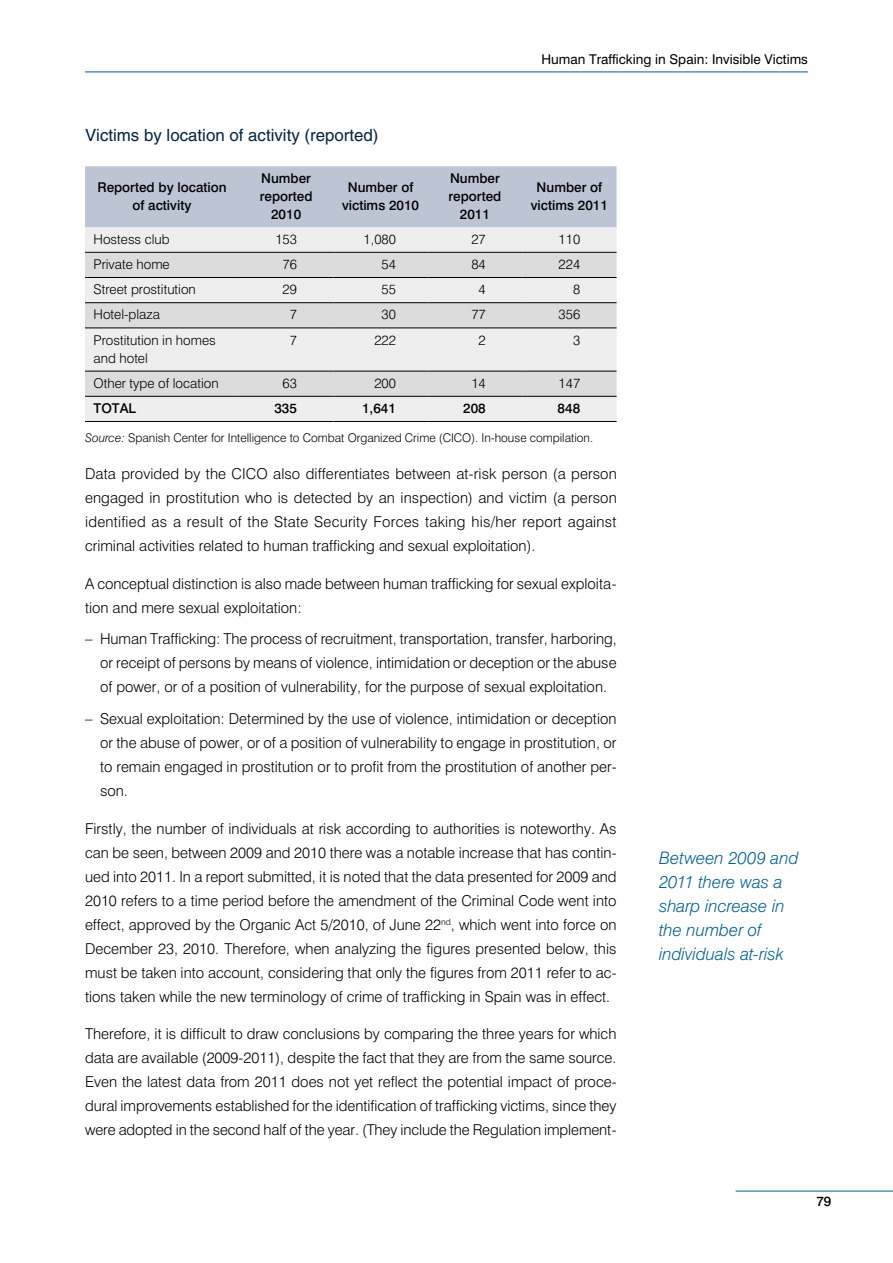
<style>
.page{position:relative;width:893px;height:1263px;background:#fff}
.page>*{position:absolute;margin:0;border:0;box-sizing:border-box;transform-origin:0 0}
.t1{font:italic 300 17.25px/24px "Swiss 721 BT";color:#006090}
.Tabla_titulo{font:16.8px "Helvetica";color:#002441}
.Texto{font:300 15px/24px "Swiss 721 BT";color:#000;text-align:justify}
.Tabla_cabecera{font:500 13.5px/18px "Swiss 721 BT";color:#000;text-align:center}
.Tabla_texto_izda{font:300 13.5px/18px "Swiss 721 BT";color:#000}
.Tabla_texto{font:300 13.5px "Swiss 721 BT";color:#000}
.t2{font:13.5px "Swiss 721 BT";color:#000}
.Tabla_texto-2{font:500 13.5px "Swiss 721 BT";color:#000}
.Tabla_texto_izda-2{font:500 13.5px "Swiss 721 BT";color:#000}
.Tabla_fuente{font:300 12px "Swiss 721 BT";color:#000}
.s1{font-style:italic}
</style>
<div class="page">
<hr style="left:85px;top:72px;width:723px;height:1px;background:#006090">
<hr style="left:736px;top:1191px;width:157px;height:1px;background:#006090">
<div style="left:85px;top:166px;width:532px;height:61px;background:#bdc5d5"></div>
<div style="left:85px;top:227px;width:532px;height:194px;background:#eee"></div>
<svg style="left:85px;top:253px;width:532px;height:143px;background:#e2e2e2"></svg>
<hr style="left:85px;top:252px;width:154px;height:1px;background:#000">
<hr style="left:239px;top:252px;width:94px;height:1px;background:#000">
<hr style="left:333px;top:252px;width:95px;height:1px;background:#000">
<hr style="left:428px;top:252px;width:94px;height:1px;background:#000">
<hr style="left:522px;top:252px;width:95px;height:1px;background:#000">
<hr style="left:85px;top:277px;width:154px;height:1px;background:#000">
<hr style="left:239px;top:277px;width:94px;height:1px;background:#000">
<hr style="left:333px;top:277px;width:95px;height:1px;background:#000">
<hr style="left:428px;top:277px;width:94px;height:1px;background:#000">
<hr style="left:522px;top:277px;width:95px;height:1px;background:#000">
<hr style="left:85px;top:302px;width:154px;height:1px;background:#000">
<hr style="left:239px;top:302px;width:94px;height:1px;background:#000">
<hr style="left:333px;top:302px;width:95px;height:1px;background:#000">
<hr style="left:428px;top:302px;width:94px;height:1px;background:#000">
<hr style="left:522px;top:302px;width:95px;height:1px;background:#000">
<hr style="left:85px;top:328px;width:154px;height:1px;background:#000">
<hr style="left:239px;top:328px;width:94px;height:1px;background:#000">
<hr style="left:333px;top:328px;width:95px;height:1px;background:#000">
<hr style="left:428px;top:328px;width:94px;height:1px;background:#000">
<hr style="left:522px;top:328px;width:95px;height:1px;background:#000">
<hr style="left:85px;top:371px;width:154px;height:1px;background:#000">
<hr style="left:239px;top:371px;width:94px;height:1px;background:#000">
<hr style="left:333px;top:371px;width:95px;height:1px;background:#000">
<hr style="left:428px;top:371px;width:94px;height:1px;background:#000">
<hr style="left:522px;top:371px;width:95px;height:1px;background:#000">
<hr style="left:85px;top:396px;width:154px;height:1px;background:#000">
<hr style="left:239px;top:396px;width:94px;height:1px;background:#000">
<hr style="left:333px;top:396px;width:95px;height:1px;background:#000">
<hr style="left:428px;top:396px;width:94px;height:1px;background:#000">
<hr style="left:522px;top:396px;width:95px;height:1px;background:#000">
<hr style="left:85px;top:421px;width:154px;height:1px;background:#000">
<hr style="left:239px;top:421px;width:94px;height:1px;background:#000">
<hr style="left:333px;top:421px;width:95px;height:1px;background:#000">
<hr style="left:428px;top:421px;width:94px;height:1px;background:#000">
<hr style="left:522px;top:421px;width:95px;height:1px;background:#000">
<p class="t2" style="left:541px;top:51px;width:268px">Human Trafficking in Spain: Invisible Victims</p>
<p class="Tabla_titulo" style="left:85px;top:125px;width:295px">Victims by location of activity (reported)</p>
<p class="Tabla_cabecera" style="left:97px;top:178px;width:131px">Reported by location of activity</p>
<p class="Tabla_cabecera" style="left:260px;top:169px;width:54px">Number reported<br>2010</p>
<p class="Tabla_cabecera" style="left:342px;top:178px;width:79px">Number of victims 2010</p>
<p class="Tabla_cabecera" style="left:448px;top:169px;width:54px">Number reported<br>2011</p>
<p class="Tabla_cabecera" style="left:531px;top:178px;width:79px">Number of victims 2011</p>
<p class="Tabla_texto_izda" style="left:94px;top:230px;width:78px">Hostess club</p>
<p class="Tabla_texto" style="left:275px;top:231px;width:23px">153</p>
<p class="Tabla_texto" style="left:364px;top:231px;width:34px">1,080</p>
<p class="Tabla_texto" style="left:471px;top:231px;width:16px">27</p>
<p class="Tabla_texto" style="left:559px;top:231px;width:23px">110</p>
<p class="Tabla_texto_izda" style="left:94px;top:255px;width:78px">Private home</p>
<p class="Tabla_texto" style="left:283px;top:256px;width:16px">76</p>
<p class="Tabla_texto" style="left:381px;top:256px;width:16px">54</p>
<p class="Tabla_texto" style="left:471px;top:256px;width:16px">84</p>
<p class="Tabla_texto" style="left:559px;top:256px;width:23px">224</p>
<p class="Tabla_texto_izda" style="left:94px;top:280px;width:104px">Street prostitution</p>
<p class="Tabla_texto" style="left:283px;top:281px;width:16px">29</p>
<p class="Tabla_texto" style="left:381px;top:281px;width:16px">55</p>
<p class="Tabla_texto" style="left:479px;top:281px;width:9px">4</p>
<p class="Tabla_texto" style="left:573px;top:281px;width:9px">8</p>
<p class="Tabla_texto_izda" style="left:94px;top:305px;width:68px">Hotel-plaza</p>
<p class="Tabla_texto" style="left:290px;top:306px;width:9px">7</p>
<p class="Tabla_texto" style="left:381px;top:306px;width:16px">30</p>
<p class="Tabla_texto" style="left:471px;top:306px;width:16px">77</p>
<p class="Tabla_texto" style="left:559px;top:306px;width:23px">356</p>
<p class="Tabla_texto_izda" style="left:94px;top:331px;width:124px">Prostitution in homes and hotel</p>
<p class="Tabla_texto" style="left:290px;top:332px;width:9px">7</p>
<p class="Tabla_texto" style="left:374px;top:332px;width:23px">222</p>
<p class="Tabla_texto" style="left:479px;top:332px;width:9px">2</p>
<p class="Tabla_texto" style="left:573px;top:332px;width:9px">3</p>
<p class="Tabla_texto_izda" style="left:94px;top:374px;width:127px">Other type of location</p>
<p class="Tabla_texto" style="left:283px;top:375px;width:16px">63</p>
<p class="Tabla_texto" style="left:374px;top:375px;width:23px">200</p>
<p class="Tabla_texto" style="left:471px;top:375px;width:16px">14</p>
<p class="Tabla_texto" style="left:559px;top:375px;width:23px">147</p>
<p class="Tabla_texto_izda-2" style="left:94px;top:400px;width:44px">TOTAL</p>
<p class="Tabla_texto-2" style="left:274px;top:400px;width:24px">335</p>
<p class="Tabla_texto-2" style="left:362px;top:400px;width:35px">1,641</p>
<p class="Tabla_texto-2" style="left:463px;top:400px;width:24px">208</p>
<p class="Tabla_texto-2" style="left:558px;top:400px;width:24px">848</p>
<p class="Tabla_fuente" style="left:85px;top:430px;width:510px"><span class="s1">Source:</span> Spanish Center for Intelligence to Combat Organized Crime (CICO). In-house compilation.</p>
<p class="Texto" style="left:85px;top:462px;width:533px">Data provided by the CICO also differentiates between at-risk person (a person engaged in prostitution who is detected by an inspection) and victim (a person identified as a result of the State Security Forces taking his/her report against criminal activities related to human trafficking and sexual exploitation).</p>
<p class="Texto" style="left:85px;top:571px;width:533px">A conceptual distinction is also made between human trafficking for sexual exploita&shy;tion and mere sexual exploitation:</p>
<p class="Texto" style="left:100px;top:627px;width:518px;text-indent:-15px">– Human Trafficking: The process of recruitment, transportation, transfer, harboring, or receipt of persons by means of violence, intimidation or deception or the abuse of power, or of a position of vulnerability, for the purpose of sexual exploitation.</p>
<p class="Texto" style="left:100px;top:707px;width:518px;text-indent:-15px">– Sexual exploitation: Determined by the use of violence, intimidation or deception or the abuse of power, or of a position of vulnerability to engage in prostitution, or to remain engaged in prostitution or to profit from the prostitution of another per&shy;son.</p>
<p class="Texto" style="left:85px;top:816px;width:533px">Firstly, the number of individuals at risk according to authorities is noteworthy. As can be seen, between 2009 and 2010 there was a notable increase that has contin&shy;ued into 2011. In a report submitted, it is noted that the data presented for 2009 and 2010 refers to a time period before the amendment of the Criminal Code went into effect, approved by the Organic Act 5/2010, of June 22<sup>nd</sup>, which went into force on December 23, 2010. Therefore, when analyzing the figures presented below, this must be taken into account, considering that only the figures from 2011 refer to ac&shy;tions taken while the new terminology of crime of trafficking in Spain was in effect.</p>
<p class="Texto" style="left:85px;top:1022px;width:533px">Therefore, it is difficult to draw conclusions by comparing the three years for which data are available (2009-2011), despite the fact that they are from the same source.<br>Even the latest data from 2011 does not yet reflect the potential impact of proce&shy;dural improvements established for the identification of trafficking victims, since they were adopted in the second half of the year. (They include the Regulation implement-</p>
<p class="t1" style="left:659px;top:846px;width:141px">Between 2009 and<br>2011 there was a sharp increase in the number of individuals at-risk</p>
<p class="Tabla_cabecera" style="left:816px;top:1192px;width:17px">79</p>
</div>
